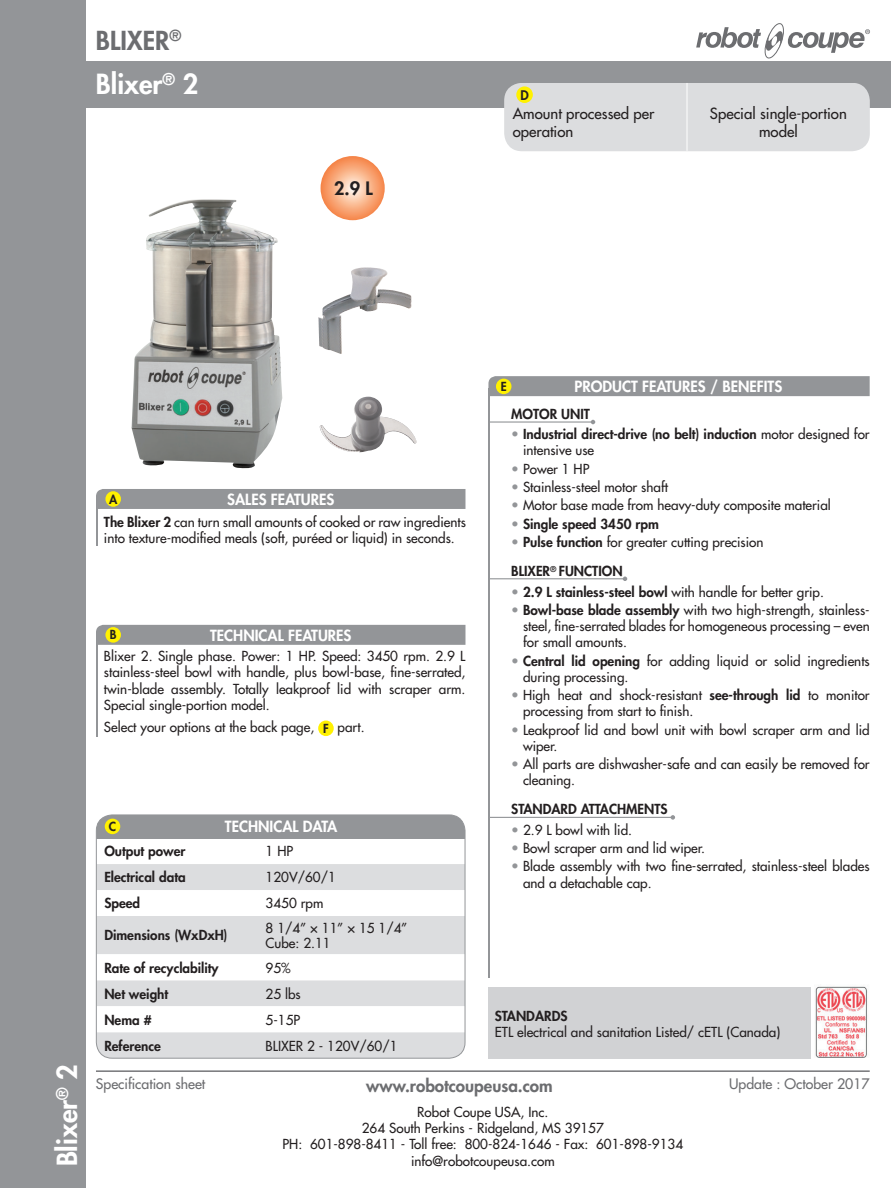
<style>
.page{position:relative;width:891px;height:1188px;background:#fff}
.page>*{position:absolute;margin:0;border:0;box-sizing:border-box;transform-origin:0 0}
.t1{font:800 27px "Futura";color:#fff}
.t2{font:800 25.5px "Futura";color:#6c6d70}
.t3{font:800 18px "Futura";color:#231f20}
.t4{font:800 16.95px "Futura";color:#6c6d70}
.t5{font:800 15px "Futura";color:#fff}
.t6{font:15px/18px "Futura";color:#231f20}
.t7{font:14.1px "Futura";color:#6c6d70}
.t8{font:13.5px/16.2px "Futura";color:#231f20}
.t9{font:800 13.5px/16.2px "Futura";color:#231f20}
.t10{font:800 12.9px "Futura";color:#231f20}
.t11{font:800 12.15px "Futura";color:#231f20}
.s1{font-weight:400;color:#939598}
.s2{font-weight:400}
.s3{color:#939598}
.s4{font-weight:800}
</style>
<div class="page">
<div style="left:0;top:0;width:85px;height:1188px;background:#939598"></div>
<div style="left:63px;top:61px;width:828px;height:46px;background:#939598"></div>
<svg style="left:696px;top:23px;width:174px;height:35px"></svg>
<div style="left:96px;top:815px;width:369px;height:23px;background:#939598"></div>
<div style="left:96px;top:864px;width:369px;height:194px;background:#dcdddf"></div>
<svg style="left:98px;top:890px;width:365px;height:142px"></svg>
<div style="left:96px;top:815px;width:369px;height:244px;border:1px solid #939598;border-radius:16px"></div>
<div style="left:105px;top:819px;width:15px;height:15px;background:#fff101;border-radius:50%"></div>
<hr style="left:488px;top:388px;width:2px;height:590px;background:#939598">
<hr style="left:96px;top:498px;width:2px;height:48px;background:#939598">
<hr style="left:96px;top:633px;width:2px;height:103px;background:#939598">
<div style="left:318px;top:721px;width:16px;height:15px;background:#fff101;border-radius:50%"></div>
<div style="left:488px;top:376px;width:382px;height:20px;background:#939598"></div>
<div style="left:96px;top:489px;width:369px;height:20px;background:#939598"></div>
<div style="left:96px;top:625px;width:369px;height:20px;background:#939598"></div>
<hr style="left:489px;top:421px;width:104px;height:2px;background:#939598">
<svg style="left:591px;top:420px;width:4px;height:4px"></svg>
<hr style="left:489px;top:578px;width:136px;height:1px;background:#939598">
<svg style="left:623px;top:577px;width:4px;height:4px"></svg>
<hr style="left:489px;top:817px;width:184px;height:1px;background:#939598">
<svg style="left:671px;top:815px;width:4px;height:5px"></svg>
<div style="left:105px;top:491px;width:16px;height:16px;background:#fff101;border-radius:50%"></div>
<div style="left:105px;top:627px;width:16px;height:16px;background:#fff101;border-radius:50%"></div>
<div style="left:496px;top:379px;width:15px;height:15px;background:#fff101;border-radius:50%"></div>
<svg style="left:321px;top:156px;width:64px;height:64px;background:#f8ab7e"></svg>
<img style="left:131px;top:200px;width:151px;height:269px">
<img style="left:320px;top:397px;width:97px;height:55px">
<img style="left:318px;top:267px;width:94px;height:87px">
<div style="left:504px;top:83px;width:366px;height:68px;background:#dcdddf"></div>
<hr style="left:687px;top:83px;width:1px;height:68px;background:#fff">
<div style="left:516px;top:86px;width:17px;height:17px;background:#fff101;border-radius:50%"></div>
<hr style="left:96px;top:1070px;width:774px;height:2px;background:#6c6d70">
<div style="left:488px;top:987px;width:323px;height:72px;background:#d1d2d4"></div>
<img style="left:815px;top:986px;width:52px;height:72px">
<h2 class="t2" style="left:96px;top:24px;width:87px">BLIXER<sup>®</sup></h2>
<h1 class="t1" style="left:96px;top:67px;width:104px">Blixer<sup>®</sup> 2</h1>
<h3 class="t3" style="left:334px;top:177px;width:40px">2.9 L</h3>
<p class="t10" style="left:520px;top:87px;width:10px">D</p>
<p class="t6" style="left:513px;top:105px;width:143px">Amount processed per operation</p>
<p class="t6" style="left:710px;top:105px;width:138px;text-align:center">Special single-portion model</p>
<h1 class="t1" style="left:50px;top:1166px;width:104px;rotate:-90deg">Blixer<sup>®</sup> 2</h1>
<p class="t11" style="left:501px;top:379px;width:7px">E</p>
<p class="t5" style="left:575px;top:377px;width:209px">PRODUCT FEATURES / BENEFITS</p>
<p class="t9" style="left:511px;top:406px;width:80px">MOTOR UNIT</p>
<p class="t9" style="left:523px;top:426px;width:348px;text-indent:-12px"><span class="s1">•</span> Industrial direct-drive (no belt) induction <span class="s2">motor designed for intensive use</span></p>
<p class="t8" style="left:511px;top:461px;width:80px"><span class="s3">•</span> Power 1 HP</p>
<p class="t8" style="left:511px;top:479px;width:158px"><span class="s3">•</span> Stainless-steel motor shaft</p>
<p class="t8" style="left:511px;top:497px;width:321px"><span class="s3">•</span> Motor base made from heavy-duty composite material</p>
<p class="t9" style="left:511px;top:516px;width:149px"><span class="s3">•</span> Single speed 3450 rpm</p>
<p class="t9" style="left:511px;top:528px;width:254px;line-height:29px"><span class="s3">•</span> Pulse function <span class="s2">for greater cutting precision<br></span>BLIXER<sup>®</sup> FUNCTION</p>
<p class="t8" style="left:511px;top:584px;width:314px"><span class="s3">•</span> <span class="s4">2.9 L stainless-steel bowl</span> with handle for better grip.</p>
<p class="t8" style="left:523px;top:602px;width:348px;text-align:justify;text-indent:-12px"><span class="s3">•</span> <span class="s4">Bowl-base blade assembly</span> with two high-strength, stainless&shy;steel, fine-serrated blades for homogeneous processing – even for small amounts.</p>
<p class="t8" style="left:523px;top:653px;width:348px;text-indent:-12px"><span class="s3">•</span> <span class="s4">Central lid opening</span> for adding liquid or solid ingredients during processing.</p>
<p class="t8" style="left:523px;top:687px;width:348px;text-indent:-12px"><span class="s3">•</span> High heat and shock-resistant <span class="s4">see-through lid</span> to monitor processing from start to finish.</p>
<p class="t8" style="left:523px;top:722px;width:348px;text-indent:-12px"><span class="s3">•</span> Leakproof lid and bowl unit with bowl scraper arm and lid wiper.</p>
<p class="t8" style="left:523px;top:756px;width:348px;text-indent:-12px"><span class="s3">•</span> All parts are dishwasher-safe and can easily be removed for cleaning.</p>
<p class="t9" style="left:511px;top:801px;width:158px">STANDARD ATTACHMENTS</p>
<p class="t8" style="left:511px;top:822px;width:122px"><span class="s3">•</span> 2.9 L bowl with lid.</p>
<p class="t8" style="left:511px;top:840px;width:195px"><span class="s3">•</span> Bowl scraper arm and lid wiper.</p>
<p class="t8" style="left:523px;top:858px;width:348px;text-indent:-12px"><span class="s3">•</span> Blade assembly with two fine-serrated, stainless-steel blades and a detachable cap.</p>
<p class="t5" style="left:227px;top:490px;width:109px">SALES FEATURES</p>
<p class="t11" style="left:109px;top:491px;width:10px">A</p>
<p class="t8" style="left:104px;top:514px;width:363px"><span class="s4">The Blixer 2</span> can turn small amounts of cooked or raw ingredients into texture-modified meals (soft, puréed or liquid) in seconds.</p>
<p class="t5" style="left:210px;top:626px;width:143px">TECHNICAL FEATURES</p>
<p class="t11" style="left:110px;top:627px;width:8px">B</p>
<p class="t8" style="left:104px;top:648px;width:363px;text-align:justify">Blixer 2. Single phase. Power: 1 HP. Speed: 3450 rpm. 2.9 L stainless-steel bowl with handle, plus bowl-base, fine-serrated, twin-blade assembly. Totally leakproof lid with scraper arm.<br>Special single-portion model.</p>
<p class="t8" style="left:104px;top:719px;width:262px">Select your options at the back page, <sub>F</sub> part.</p>
<p class="t5" style="left:225px;top:817px;width:114px">TECHNICAL DATA</p>
<p class="t11" style="left:109px;top:819px;width:9px">C</p>
<p class="t9" style="left:104px;top:843px;width:83px">Output power</p>
<p class="t8" style="left:266px;top:843px;width:29px">1 HP</p>
<p class="t9" style="left:104px;top:869px;width:83px">Electrical data</p>
<p class="t8" style="left:266px;top:869px;width:72px">120V/60/1</p>
<p class="t9" style="left:104px;top:895px;width:37px">Speed</p>
<p class="t8" style="left:266px;top:895px;width:59px">3450 rpm</p>
<p class="t9" style="left:104px;top:927px;width:125px">Dimensions (WxDxH)</p>
<p class="t8" style="left:266px;top:921px;width:143px;line-height:15px">8 1/4” × 11” × 15 1/4”<br>Cube: 2.11</p>
<p class="t9" style="left:104px;top:960px;width:116px">Rate of recyclability</p>
<p class="t8" style="left:266px;top:960px;width:27px">95%</p>
<p class="t9" style="left:104px;top:986px;width:65px">Net weight</p>
<p class="t8" style="left:266px;top:986px;width:37px">25 lbs</p>
<p class="t9" style="left:104px;top:1011px;width:49px">Nema #</p>
<p class="t8" style="left:266px;top:1012px;width:36px">5-15P</p>
<p class="t9" style="left:104px;top:1037px;width:58px">Reference</p>
<p class="t8" style="left:266px;top:1037px;width:133px">BLIXER 2 - 120V/60/1</p>
<p class="t9" style="left:495px;top:1008px;width:74px">STANDARDS</p>
<p class="t8" style="left:495px;top:1024px;width:287px">ETL electrical and sanitation Listed/ cETL (Canada)</p>
<p class="t4" style="left:366px;top:1075px;width:188px">www.robotcoupeusa.com</p>
<p class="t8" style="left:283px;top:1104px;width:402px;text-align:center">Robot Coupe USA, Inc.<br>264 South Perkins - Ridgeland, MS 39157<br>PH: 601-898-8411 - Toll free: 800-824-1646 - Fax: 601-898-9134 info@robotcoupeusa.com</p>
<p class="t7" style="left:96px;top:1075px;width:111px">Specification sheet</p>
<p class="t7" style="left:729px;top:1075px;width:142px">Update : October 2017</p>
</div>
